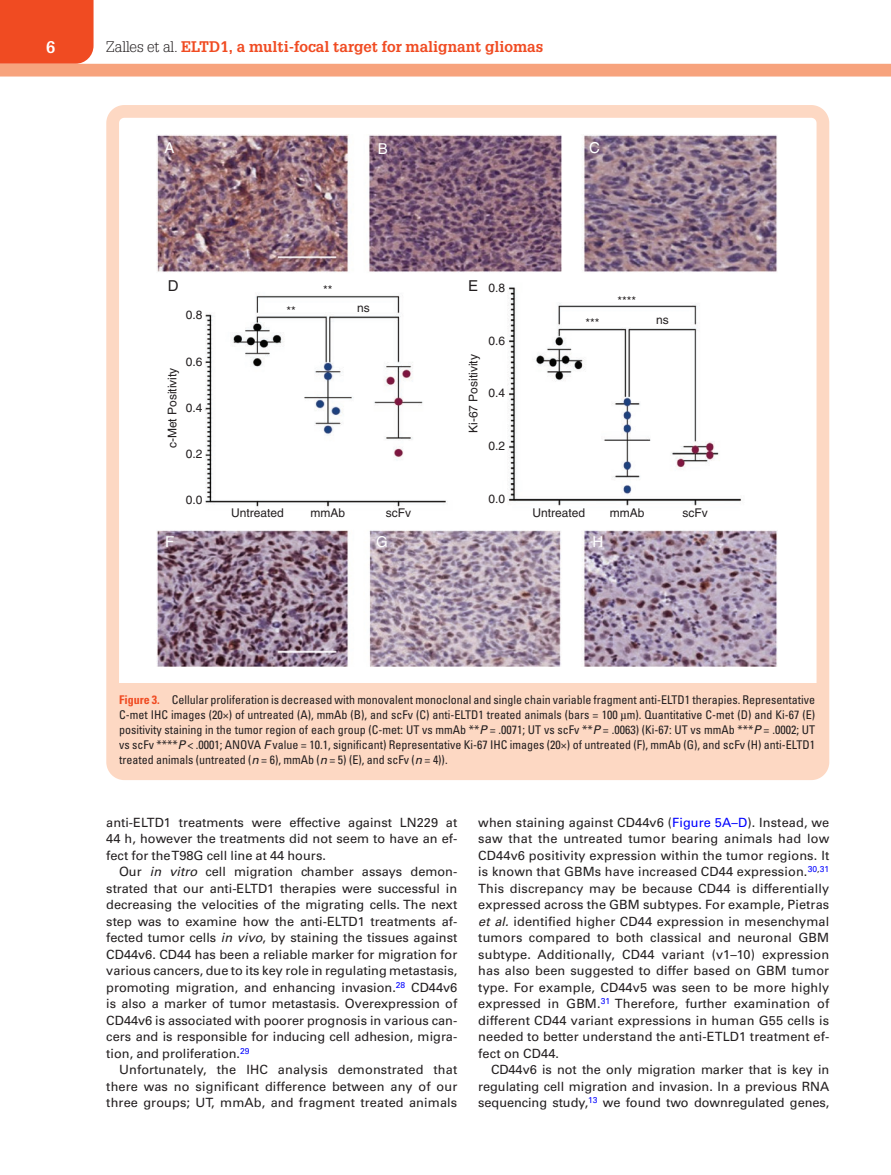
<style>
.page{position:relative;width:891px;height:1175px;background:#fff}
.page>*{position:absolute;margin:0;border:0;box-sizing:border-box;transform-origin:0 0}
.t1{font:700 16.5px "Glypha LT Std";color:#fff}
.t2{font:700 15px "Glypha LT Std";color:#f04b22}
.t3{font:15px "Helvetica";color:#fff}
.t4{font:15px "Helvetica";color:#231f20}
.t5{font:12.75px/16.5px "Univers LT Std";color:#231f20;text-align:justify}
.t6{font:condensed 12px/15px "Univers LT Std";color:#231f20;text-align:justify}
.t7{font:12px "Helvetica";color:#231f20}
.s1{font-weight:300;color:#231f20}
.s2{font-weight:700;color:#f04b22}
.s3{font-family:"Gandhari Unicode";font-stretch:normal}
.s4{font-style:italic;font-stretch:normal}
.s5{font-style:italic}
.s6{color:#00f}
</style>
<div class="page">
<div style="left:0;top:0;width:94px;height:64px;background:#f04b22"></div>
<div style="left:0;top:64px;width:891px;height:12px;background:#f7a37d"></div>
<div style="left:110px;top:683px;width:716px;height:89px;background:#fdd8c3"></div>
<img style="left:157px;top:134px;width:620px;height:533px">
<div style="left:106px;top:105px;width:723px;height:675px;border:13px solid #fdd8c3;border-radius:12px"></div>
<p class="t1" style="left:46px;top:37px;width:11px">6</p>
<p class="t2" style="left:106px;top:37px;width:439px"><span class="s1">Zalles et al.</span> ELTD1, a multi-focal target for malignant gliomas</p>
<p class="t3" style="left:164px;top:139px;width:12px">A</p>
<p class="t3" style="left:378px;top:140px;width:12px">B</p>
<p class="t3" style="left:589px;top:139px;width:12px">C</p>
<p class="t4" style="left:168px;top:277px;width:12px">D</p>
<p class="t7" style="left:186px;top:308px;width:18px">0.8</p>
<p class="t7" style="left:186px;top:354px;width:18px">0.6</p>
<p class="t7" style="left:186px;top:401px;width:18px">0.4</p>
<p class="t7" style="left:165px;top:448px;width:82px;rotate:-90deg">c-Met Positivity</p>
<p class="t7" style="left:186px;top:447px;width:18px">0.2</p>
<p class="t7" style="left:186px;top:493px;width:18px">0.0</p>
<p class="t7" style="left:287px;top:304px;width:11px">**</p>
<p class="t7" style="left:323px;top:283px;width:11px">**</p>
<p class="t4" style="left:468px;top:277px;width:12px">E</p>
<p class="t7" style="left:357px;top:301px;width:14px">ns</p>
<p class="t7" style="left:488px;top:281px;width:18px">0.8</p>
<p class="t7" style="left:466px;top:433px;width:80px;rotate:-90deg">Ki-67 Positivity</p>
<p class="t7" style="left:488px;top:333px;width:18px">0.6</p>
<p class="t7" style="left:488px;top:386px;width:18px">0.4</p>
<p class="t7" style="left:488px;top:439px;width:18px">0.2</p>
<p class="t7" style="left:231px;top:505px;width:54px">Untreated</p>
<p class="t7" style="left:311px;top:505px;width:36px">mmAb</p>
<p class="t7" style="left:386px;top:505px;width:27px">scFv</p>
<p class="t7" style="left:488px;top:492px;width:18px">0.0</p>
<p class="t7" style="left:618px;top:293px;width:20px">****</p>
<p class="t7" style="left:585px;top:316px;width:16px">***</p>
<p class="t7" style="left:656px;top:312px;width:14px">ns</p>
<p class="t7" style="left:533px;top:505px;width:54px">Untreated</p>
<p class="t7" style="left:610px;top:505px;width:36px">mmAb</p>
<p class="t3" style="left:165px;top:533px;width:11px">F</p>
<p class="t3" style="left:376px;top:533px;width:13px">G</p>
<p class="t3" style="left:593px;top:533px;width:12px">H</p>
<p class="t7" style="left:683px;top:505px;width:27px">scFv</p>
<p class="t6" style="left:119px;top:692px;width:698px"><span class="s2">Figure 3.</span> Cellular proliferation is decreased with monovalent monoclonal and single chain variable fragment anti-ELTD1 therapies. Representative C-met IHC images (20×) of untreated (A), mmAb (B), and scFv (C) anti-ELTD1 treated animals (bars = 100 <span class="s3">µ</span>m). Quantitative C-met (D) and Ki-67 (E) positivity staining in the tumor region of each group (C-met: UT vs mmAb **<span class="s4">P</span> = .0071; UT vs scFv **<span class="s4">P</span> = .0063) (Ki-67: UT vs mmAb ***<span class="s4">P</span> = .0002; UT vs scFv ****<span class="s4">P</span> &lt; .0001; ANOVA <span class="s4">F</span> value = 10.1, significant) Representative Ki-67 IHC images (20×) of untreated (F), mmAb (G), and scFv (H) anti-ELTD1 treated animals (untreated (<span class="s4">n</span> = 6), mmAb (<span class="s4">n</span> = 5) (E), and scFv (<span class="s4">n</span> = 4)).</p>
<p class="t5" style="left:106px;top:814px;width:353px">anti-ELTD1 treatments were effective against LN229 at 44 h, however the treatments did not seem to have an ef&shy;fect for the T98G cell line at 44 hours.</p>
<p class="t5" style="left:106px;top:863px;width:353px;text-indent:13px">Our <span class="s5">in vitro</span> cell migration chamber assays demon&shy;strated that our anti-ELTD1 therapies were successful in decreasing the velocities of the migrating cells. The next step was to examine how the anti-ELTD1 treatments af&shy;fected tumor cells <span class="s5">in vivo</span>, by staining the tissues against CD44v6. CD44 has been a reliable marker for migration for various cancers, due to its key role in regulating metastasis, promoting migration, and enhancing invasion.<sup>28</sup> CD44v6 is also a marker of tumor metastasis. Overexpression of CD44v6 is associated with poorer prognosis in various can&shy;cers and is responsible for inducing cell adhesion, migra&shy;tion, and proliferation.<sup>29</sup></p>
<p class="t5" style="left:106px;top:1061px;width:353px;text-indent:13px">Unfortunately, the IHC analysis demonstrated that there was no significant difference between any of our three groups; UT, mmAb, and fragment treated animals</p>
<p class="t5" style="left:478px;top:814px;width:353px">when staining against CD44v6 (<span class="s6">Figure 5A–D</span>). Instead, we saw that the untreated tumor bearing animals had low CD44v6 positivity expression within the tumor regions. It is known that GBMs have increased CD44 expression.<sup>30</sup><sup>,</sup><sup>31<br></sup>This discrepancy may be because CD44 is differentially expressed across the GBM subtypes. For example, Pietras <span class="s5">et al.</span> identified higher CD44 expression in mesenchymal tumors compared to both classical and neuronal GBM subtype. Additionally, CD44 variant (v1–10) expression has also been suggested to differ based on GBM tumor type. For example, CD44v5 was seen to be more highly expressed in GBM.<sup>31</sup> Therefore, further examination of different CD44 variant expressions in human G55 cells is needed to better understand the anti-ETLD1 treatment ef&shy;fect on CD44.</p>
<p class="t5" style="left:478px;top:1061px;width:353px;text-indent:13px">CD44v6 is not the only migration marker that is key in regulating cell migration and invasion. In a previous RNA sequencing study,<sup>13</sup> we found two downregulated genes,</p>
</div>
